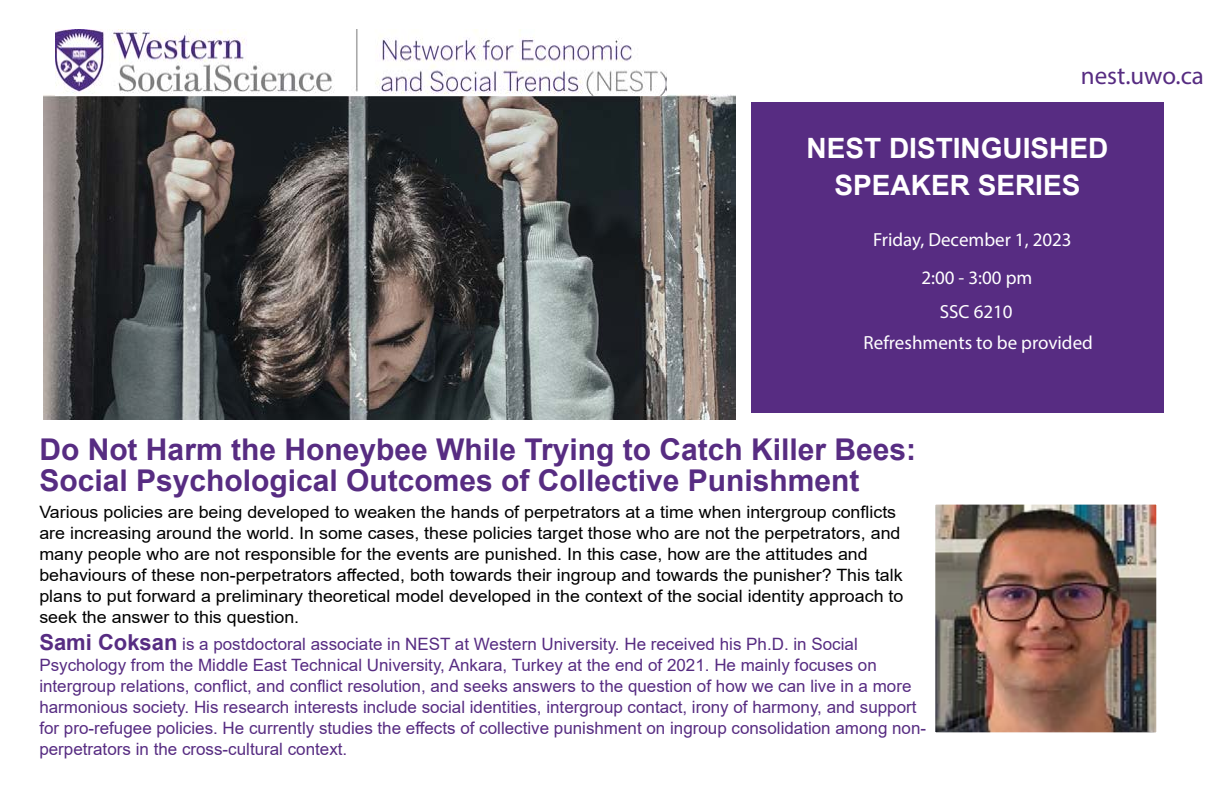
<style>
.page{position:relative;width:1224px;height:792px;background:#fff}
.page>*{position:absolute;margin:0;border:0;box-sizing:border-box;transform-origin:0 0}
.t1{font:700 30px/31px "Arial";color:#572c82}
.t2{font:700 28px/37px "Arial";color:#fff;text-align:center}
.t3{font:25px "Myriad Pro";color:#572c82}
.t4{font:19px/37.9px "Myriad Pro";color:#fff;text-align:center}
.t5{font:17px/21px "Arial";color:#572c82}
.t6{font:17px/21px "Arial";color:#000;scale:1.05 1}
.s1{font-weight:700;font-size:22px}
</style>
<div class="page">
<img style="left:44px;top:29px;width:692px;height:391px">
<img style="left:55px;top:30px;width:612px;height:65px">
<div style="left:751px;top:102px;width:413px;height:311px;background:#572c82"></div>
<img style="left:935px;top:504px;width:222px;height:229px">
<h3 class="t3" style="left:1081px;top:61px;width:125px">nest.uwo.ca</h3>
<h2 class="t2" style="left:807px;top:130px;width:303px">NEST DISTINGUISHED<br>SPEAKER SERIES</h2>
<p class="t4" style="left:873px;top:221px;width:200px">Friday, December 1, 2023<br>2:00 - 3:00 pm</p>
<p class="t4" style="left:940px;top:292px;width:74px">SSC 6210</p>
<p class="t4" style="left:864px;top:324px;width:231px">Refreshments to be provided</p>
<h1 class="t1" style="left:39px;top:434px;width:878px">Do Not Harm the Honeybee While Trying to Catch Killer Bees:<br>Social Psychological Outcomes of Collective Punishment</h1>
<p class="t6" style="left:39px;top:501px;width:825px">Various policies are being developed to weaken the hands of perpetrators at a time when intergroup conflicts are increasing around the world. In some cases, these policies target those who are not the perpetrators, and many people who are not responsible for the events are punished. In this case, how are the attitudes and behaviours of these non-perpetrators affected, both towards their ingroup and towards the punisher? This talk plans to put forward a preliminary theoretical model developed in the context of the social identity approach to seek the answer to this question.</p>
<p class="t5" style="left:39px;top:633px;width:888px"><span class="s1">Sami Coksan</span> is a postdoctoral associate in NEST at Western University. He received his Ph.D. in Social Psychology from the Middle East Technical University, Ankara, Turkey at the end of 2021. He mainly focuses on intergroup relations, conflict, and conflict resolution, and seeks answers to the question of how we can live in a more harmonious society. His research interests include social identities, intergroup contact, irony of harmony, and support for pro-refugee policies. He currently studies the effects of collective punishment on ingroup consolidation among non&shy;perpetrators in the cross-cultural context.</p>
</div>
